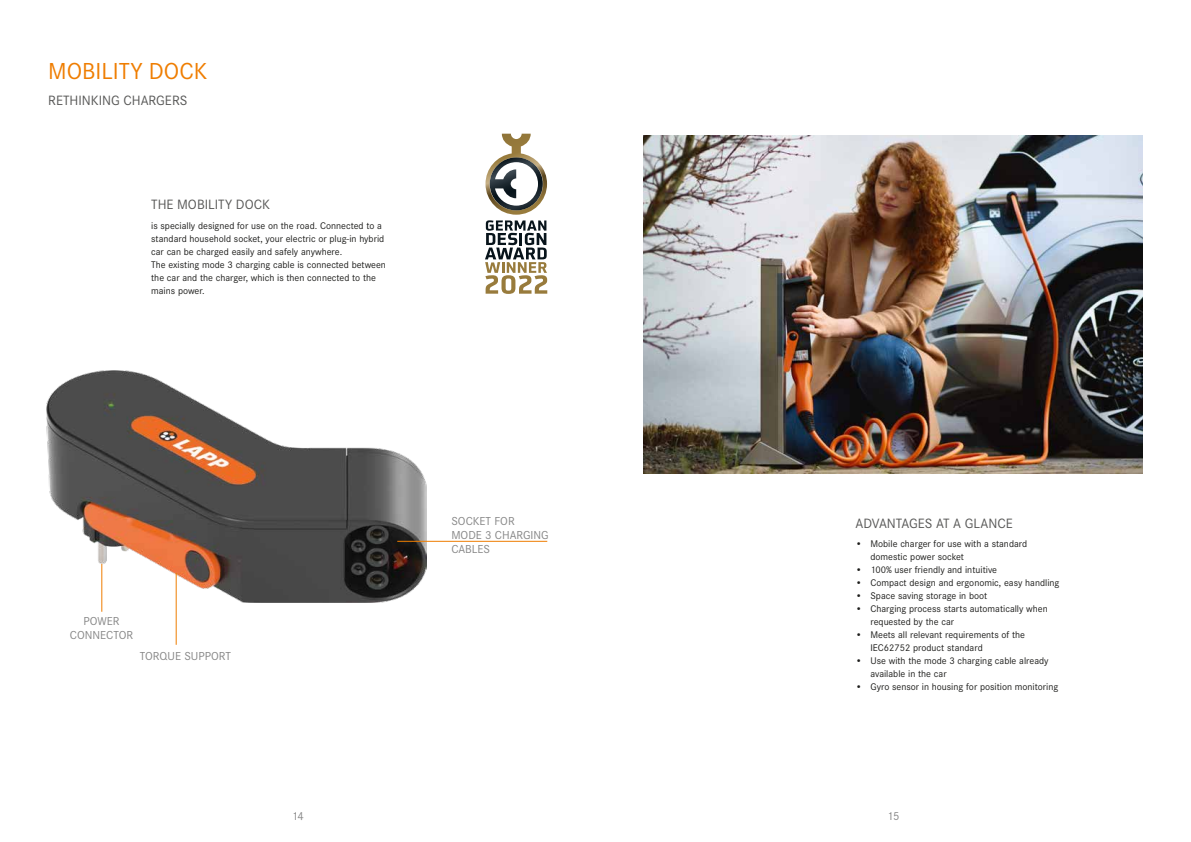
<style>
.page{position:relative;width:1191px;height:842px;background:#fff}
.page>*{position:absolute;margin:0;border:0;box-sizing:border-box;transform-origin:0 0}
.t1{font:24px "Corporate STOT";color:#ef7d00}
.t2{font:14px "Corporate STOT";color:#575756}
.t3{font:12px/14px "Corporate STOT";color:#878787}
.t4{font:10px/13px "Corporate STOT";color:#1d1d1b}
</style>
<div class="page">
<img style="left:643px;top:136px;width:499px;height:338px">
<img style="left:47px;top:370px;width:379px;height:232px">
<svg style="left:485px;top:134px;width:62px;height:160px"></svg>
<hr style="left:176px;top:573px;width:1px;height:72px;background:#ef7d00">
<hr style="left:397px;top:541px;width:150px;height:1px;background:#ef7d00">
<hr style="left:101px;top:564px;width:1px;height:48px;background:#ef7d00">
<h1 class="t1" style="left:48px;top:58px;width:161px">MOBILITY DOCK</h1>
<h2 class="t2" style="left:48px;top:93px;width:141px">RETHINKING CHARGERS</h2>
<h2 class="t2" style="left:151px;top:197px;width:120px">THE MOBILITY DOCK</h2>
<p class="t4" style="left:151px;top:219px;width:236px">is specially designed for use on the road. Connected to a standard household socket, your electric or plug-in hybrid car can be charged easily and safely anywhere.<br>The existing mode 3 charging cable is connected between the car and the charger, which is then connected to the mains power.</p>
<p class="t3" style="left:70px;top:614px;width:65px;text-align:center">POWER<br>CONNECTOR</p>
<p class="t3" style="left:140px;top:649px;width:93px">TORQUE SUPPORT</p>
<p class="t3" style="left:451px;top:514px;width:99px">SOCKET FOR<br>MODE 3 CHARGING<br>CABLES</p>
<h2 class="t2" style="left:855px;top:515px;width:159px">ADVANTAGES AT A GLANCE</h2>
<p class="t4" style="left:870px;top:538px;width:158px;text-indent:-15px">• Mobile charger for use with a standard domestic power socket</p>
<p class="t4" style="left:855px;top:564px;width:143px">• 100% user friendly and intuitive</p>
<p class="t4" style="left:855px;top:577px;width:205px">• Compact design and ergonomic, easy handling</p>
<p class="t4" style="left:855px;top:590px;width:133px">• Space saving storage in boot</p>
<p class="t4" style="left:870px;top:603px;width:179px;text-indent:-15px">• Charging process starts automatically when requested by the car</p>
<p class="t4" style="left:870px;top:629px;width:156px;text-indent:-15px">• Meets all relevant requirements of the<br>IEC62752 product standard</p>
<p class="t4" style="left:870px;top:655px;width:180px;text-indent:-15px">• Use with the mode 3 charging cable already available in the car</p>
<p class="t4" style="left:855px;top:681px;width:204px">• Gyro sensor in housing for position monitoring</p>
<p class="t3" style="left:292px;top:809px;width:14px">14</p>
<p class="t3" style="left:887px;top:809px;width:14px">15</p>
</div>
